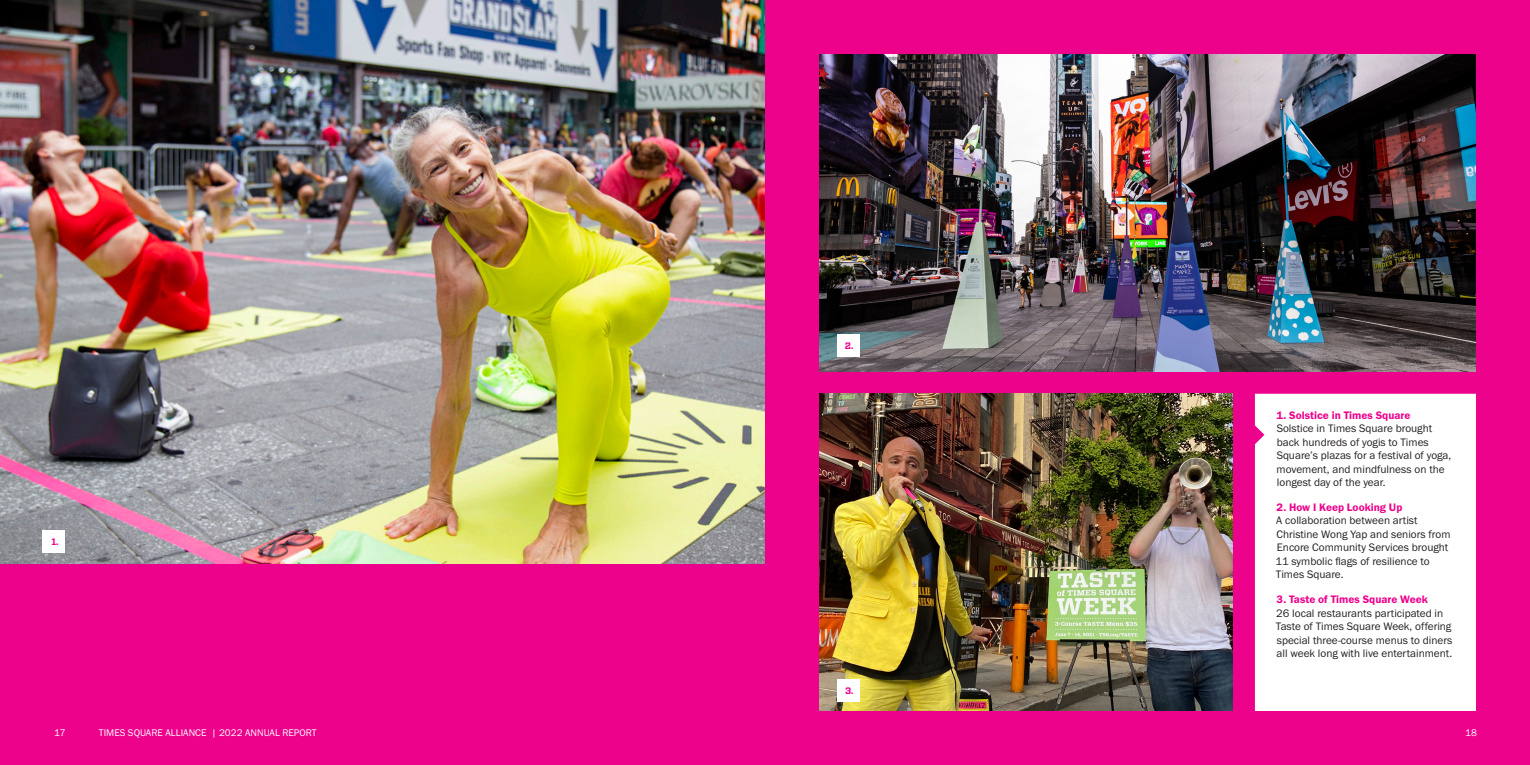
<style>
.page{position:relative;width:1530px;height:765px;background:#ed028c}
.page>*{position:absolute;margin:0;border:0;box-sizing:border-box;transform-origin:0 0}
.TS_Body_Small{font:11.25px/13.5px "Franklin Gothic URW Boo";color:#231f20}
.t1{font:10px "Franklin Gothic URW Boo";color:#fff}
.TS_Photo_Numbers{font:700 9.38px "Vitesse";color:#ed028c}
.s1{font-family:"Franklin Gothic URW Dem";color:#ed028c}
</style>
<div class="page">
<img style="left:0;top:0;width:765px;height:564px">
<img style="left:819px;top:54px;width:657px;height:317px">
<img style="left:819px;top:394px;width:413px;height:317px">
<div style="left:1255px;top:394px;width:221px;height:317px;background:#fff"></div>
<div style="left:43px;top:530px;width:22px;height:22px;background:#fff"></div>
<div style="left:837px;top:334px;width:22px;height:22px;background:#fff"></div>
<div style="left:837px;top:679px;width:22px;height:23px;background:#fff"></div>
<p class="TS_Photo_Numbers" style="left:51px;top:535px;width:9px">1.</p>
<p class="TS_Photo_Numbers" style="left:845px;top:339px;width:10px">2.</p>
<p class="TS_Photo_Numbers" style="left:845px;top:685px;width:10px">3.</p>
<p class="TS_Body_Small" style="left:1277px;top:408px;width:176px"><span class="s1">1. Solstice in Times Square<br></span>Solstice in Times Square brought back hundreds of yogis to Times<br>Square’s plazas for a festival of yoga, movement, and mindfulness on the longest day of the year.</p>
<p class="TS_Body_Small" style="left:1275px;top:500px;width:177px"><span class="s1">2. How I Keep Looking Up<br></span>A collaboration between artist<br>Christine Wong Yap and seniors from<br>Encore Community Services brought<br>11 symbolic flags of resilience to<br>Times Square.</p>
<p class="TS_Body_Small" style="left:1276px;top:592px;width:178px"><span class="s1">3. Taste of Times Square Week<br></span>26 local restaurants participated in Taste of Times Square Week, offering special three-course menus to diners all week long with live entertainment.</p>
<p class="t1" style="left:54px;top:727px;width:13px">17</p>
<p class="t1" style="left:99px;top:727px;width:219px">TIMES SQUARE ALLIANCE | 2022 ANNUAL REPORT</p>
<p class="t1" style="left:1465px;top:727px;width:13px">18</p>
</div>
